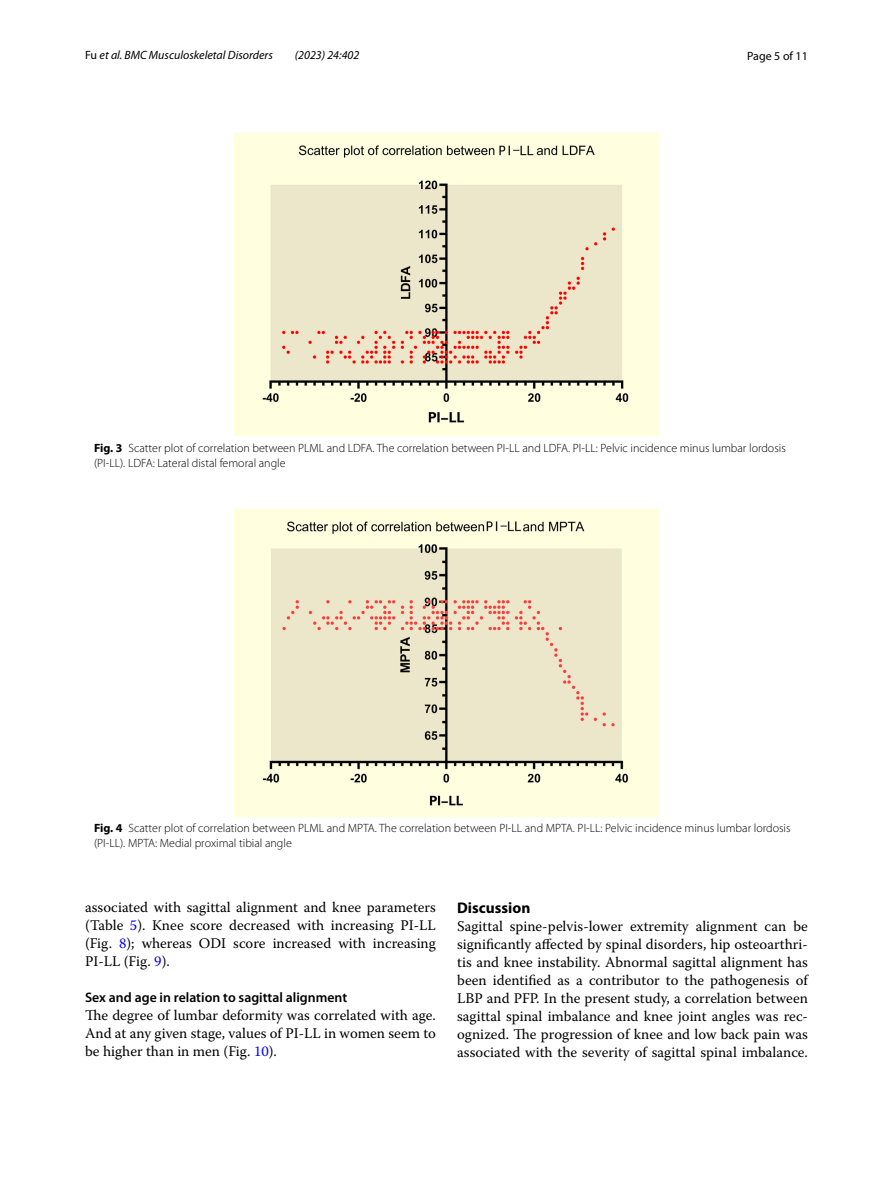
<style>
.page{position:relative;width:893px;height:1187px;background:#fff}
.page>*{position:absolute;margin:0;border:0;box-sizing:border-box;transform-origin:0 0}
.t1{font:700 15.45px "Myriad Pro";color:#000}
.t2{font:14.7px/18px "Warnock Pro";color:#000;text-align:justify}
.t3{font:600 13.8px "Myriad Pro";color:#000}
.t4{font:300 12px/15px "Myriad Pro";color:#000}
.t5{font:italic 12px "Myriad Pro";color:#000}
.t6{font:12px "Myriad Pro";color:#000}
.s1{font-style:normal}
.s2{font-weight:700}
.s3{color:#00f}
</style>
<div class="page">
<img style="left:234px;top:133px;width:425px;height:304px">
<img style="left:234px;top:508px;width:425px;height:309px">
<p class="t5" style="left:85px;top:48px;width:189px"><span class="s1">Fu</span> et al. BMC Musculoskeletal Disorders</p>
<p class="t5" style="left:295px;top:48px;width:66px">(2023) 24:402</p>
<p class="t6" style="left:747px;top:48px;width:62px">Page 5 of 11</p>
<p class="t4" style="left:94px;top:440px;width:693px"><span class="s2">Fig. 3</span> Scatter plot of correlation between PLML and LDFA. The correlation between PI-LL and LDFA. PI-LL: Pelvic incidence minus lumbar lordosis (PI-LL). LDFA: Lateral distal femoral angle</p>
<p class="t4" style="left:94px;top:820px;width:698px"><span class="s2">Fig. 4</span> Scatter plot of correlation between PLML and MPTA. The correlation between PI-LL and MPTA. PI-LL: Pelvic incidence minus lumbar lordosis (PI-LL). MPTA: Medial proximal tibial angle</p>
<p class="t2" style="left:85px;top:897px;width:352px">associated with sagittal alignment and knee parameters (Table <span class="s3">5</span>). Knee score decreased with increasing PI-LL (Fig. <span class="s3">8</span>); whereas ODI score increased with increasing PI-LL (Fig. <span class="s3">9</span>).</p>
<p class="t3" style="left:85px;top:988px;width:264px">Sex and age in relation to sagittal alignment</p>
<p class="t2" style="left:85px;top:1005px;width:352px">The degree of lumbar deformity was correlated with age.<br>And at any given stage, values of PI-LL in women seem to be higher than in men (Fig. <span class="s3">10</span>).</p>
<p class="t1" style="left:457px;top:897px;width:75px">Discussion</p>
<p class="t2" style="left:457px;top:916px;width:352px">Sagittal spine-pelvis-lower extremity alignment can be significantly affected by spinal disorders, hip osteoarthri&shy;tis and knee instability. Abnormal sagittal alignment has been identified as a contributor to the pathogenesis of LBP and PFP. In the present study, a correlation between sagittal spinal imbalance and knee joint angles was rec&shy;ognized. The progression of knee and low back pain was associated with the severity of sagittal spinal imbalance.</p>
</div>
